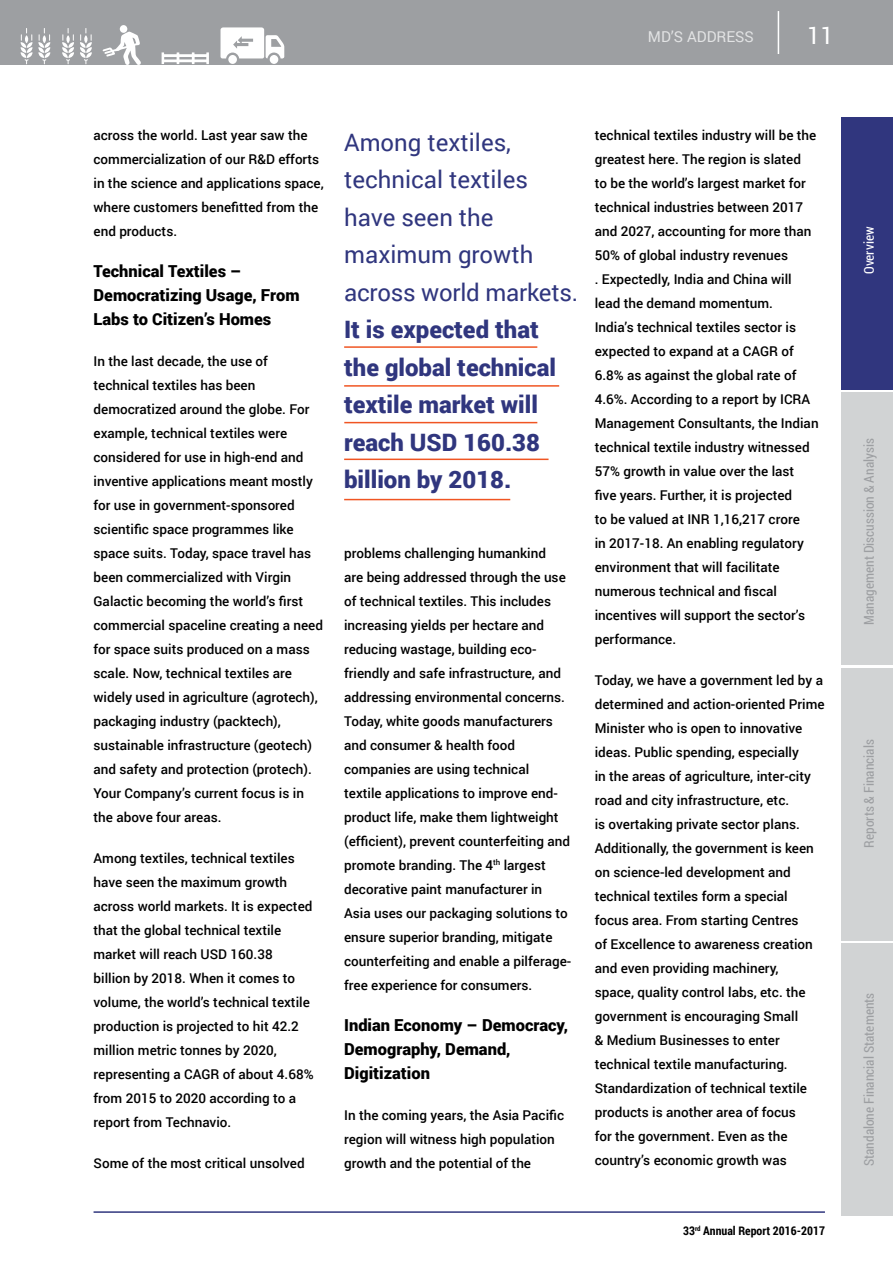
<style>
.page{position:relative;width:893px;height:1263px;background:#fff}
.page>*{position:absolute;margin:0;border:0;box-sizing:border-box;transform-origin:0 0}
.t1{font:900 24px/37.5px "Roboto";color:#30367e}
.t2{font:24px/37.5px "Roboto";color:#30367e}
.t3{font:24px "Roboto";color:#fff}
.t4{font:900 16.5px/24px "Roboto";color:#000}
.t5{font:15px "Roboto";color:#e2e3e4}
.t6{font:500 13.5px/24px "Roboto";color:#000}
.t7{font:13.5px "Roboto Condensed";color:#9d9fa2}
.t8{font:13.5px "Roboto Condensed";color:#fff}
.t9{font:700 12px "Roboto Condensed";color:#000}
</style>
<div class="page">
<div style="left:0;top:0;width:893px;height:64px;background:#9d9fa2"></div>
<hr style="left:94px;top:1211px;width:731px;height:2px;background:#30367e">
<hr style="left:778px;top:11px;width:1px;height:43px;background:#fff">
<svg style="left:162px;top:52px;width:47px;height:12px"></svg>
<svg style="left:62px;top:28px;width:12px;height:36px"></svg>
<svg style="left:80px;top:28px;width:12px;height:36px"></svg>
<svg style="left:21px;top:28px;width:29px;height:36px"></svg>
<svg style="left:103px;top:32px;width:38px;height:33px"></svg>
<div style="left:120px;top:25px;width:7px;height:8px;background:#fff;border-radius:50%"></div>
<div style="left:228px;top:55px;width:9px;height:9px;background:#fff;border-radius:50%"></div>
<div style="left:270px;top:55px;width:8px;height:9px;background:#fff;border-radius:50%"></div>
<svg style="left:220px;top:27px;width:64px;height:32px"></svg>
<div style="left:842px;top:117px;width:51px;height:273px;background:#30367e"></div>
<div style="left:842px;top:392px;width:51px;height:273px;background:#d1d3d4"></div>
<div style="left:842px;top:668px;width:51px;height:273px;background:#d1d3d4"></div>
<div style="left:842px;top:943px;width:51px;height:273px;background:#d1d3d4"></div>
<hr style="left:344px;top:499px;width:166px;height:1px;background:#f05523">
<hr style="left:344px;top:459px;width:205px;height:1px;background:#f05523">
<hr style="left:344px;top:422px;width:193px;height:1px;background:#f05523">
<hr style="left:344px;top:346px;width:193px;height:2px;background:#f05523">
<hr style="left:344px;top:385px;width:215px;height:2px;background:#f05523">
<p class="t5" style="left:648px;top:26px;width:60px">MD’s Addr</p>
<p class="t5" style="left:726px;top:26px;width:19px">ess</p>
<h1 class="t3" style="left:807px;top:18px;width:29px">11</h1>
<p class="t6" style="left:94px;top:122px;width:232px">across the world. Last year saw the commercialization of our R&amp;D efforts in the science and applications space, where customers benefitted from the end products.</p>
<p class="t4" style="left:94px;top:258px;width:208px">Technical Textiles –<br>Democratizing Usage, From<br>Labs to Citizen’s Homes</p>
<p class="t6" style="left:94px;top:348px;width:231px">In the last decade, the use of technical textiles has been democratized around the globe. For example, technical textiles were considered for use in high-end and inventive applications meant mostly for use in government-sponsored scientific space programmes like space suits. Today, space travel has been commercialized with Virgin Galactic becoming the world’s first commercial spaceline creating a need for space suits produced on a mass scale. Now, technical textiles are widely used in agriculture (agrotech), packaging industry (packtech), sustainable infrastructure (geotech) and safety and protection (protech).<br>Your Company’s current focus is in the above four areas.</p>
<p class="t6" style="left:94px;top:845px;width:222px">Among textiles, technical textiles have seen the maximum growth across world markets. It is expected that the global technical textile market will reach USD 160.38<br>billion by 2018. When it comes to volume, the world’s technical textile production is projected to hit 42.2 million metric tonnes by 2020, representing a CAGR of about 4.68% from 2015 to 2020 according to a report from Technavio.</p>
<p class="t6" style="left:94px;top:1150px;width:213px">Some of the most critical unsolved</p>
<h1 class="t2" style="left:344px;top:122px;width:235px">Among textiles, technical textiles have seen the maximum growth across world markets.</h1>
<h1 class="t1" style="left:344px;top:310px;width:213px">It is expected that the global technical textile market will reach USD 160.38 billion by 2018.</h1>
<p class="t6" style="left:344px;top:541px;width:229px">problems challenging humankind<br>are being addressed through the use of technical textiles. This includes increasing yields per hectare and reducing wastage, building eco&shy;friendly and safe infrastructure, and addressing environmental concerns.<br>Today, white goods manufacturers and consumer &amp; health food companies are using technical<br>textile applications to improve end&shy;product life, make them lightweight (efficient), prevent counterfeiting and promote branding. The 4<sup>th</sup> largest decorative paint manufacturer in Asia uses our packaging solutions to ensure superior branding, mitigate counterfeiting and enable a pilferage&shy;free experience for consumers.</p>
<p class="t4" style="left:344px;top:1012px;width:225px">Indian Economy – Democracy,<br>Demography, Demand,<br>Digitization</p>
<p class="t6" style="left:344px;top:1102px;width:221px">In the coming years, the Asia Pacific region will witness high population growth and the potential of the</p>
<p class="t6" style="left:595px;top:122px;width:225px">technical textiles industry will be the greatest here. The region is slated<br>to be the world’s largest market for technical industries between 2017 and 2027, accounting for more than 50% of global industry revenues<br>. Expectedly, India and China will lead the demand momentum.<br>India’s technical textiles sector is expected to expand at a CAGR of 6.8% as against the global rate of 4.6%. According to a report by ICRA Management Consultants, the Indian technical textile industry witnessed 57% growth in value over the last five years. Further, it is projected<br>to be valued at INR 1,16,217 crore<br>in 2017-18. An enabling regulatory environment that will facilitate numerous technical and fiscal incentives will support the sector’s performance.</p>
<p class="t6" style="left:595px;top:667px;width:231px">Today, we have a government led by a determined and action-oriented Prime Minister who is open to innovative ideas. Public spending, especially<br>in the areas of agriculture, inter-city road and city infrastructure, etc.<br>is overtaking private sector plans.<br>Additionally, the government is keen on science-led development and technical textiles form a special focus area. From starting Centres<br>of Excellence to awareness creation and even providing machinery,<br>space, quality control labs, etc. the government is encouraging Small<br>&amp; Medium Businesses to enter technical textile manufacturing.<br>Standardization of technical textile products is another area of focus<br>for the government. Even as the country’s economic growth was</p>
<p class="t9" style="left:683px;top:1223px;width:143px">33<sup>rd</sup> Annual Report 2016-2017</p>
<p class="t8" style="left:860px;top:274px;width:49px;rotate:-90deg">Overview</p>
<p class="t7" style="left:860px;top:625px;width:188px;rotate:-90deg">Management Discussion &amp; Analysis</p>
<p class="t7" style="left:860px;top:848px;width:110px;rotate:-90deg">Reports &amp; Financials</p>
<p class="t7" style="left:860px;top:1166px;width:175px;rotate:-90deg">Standalone Financial Statements</p>
</div>
